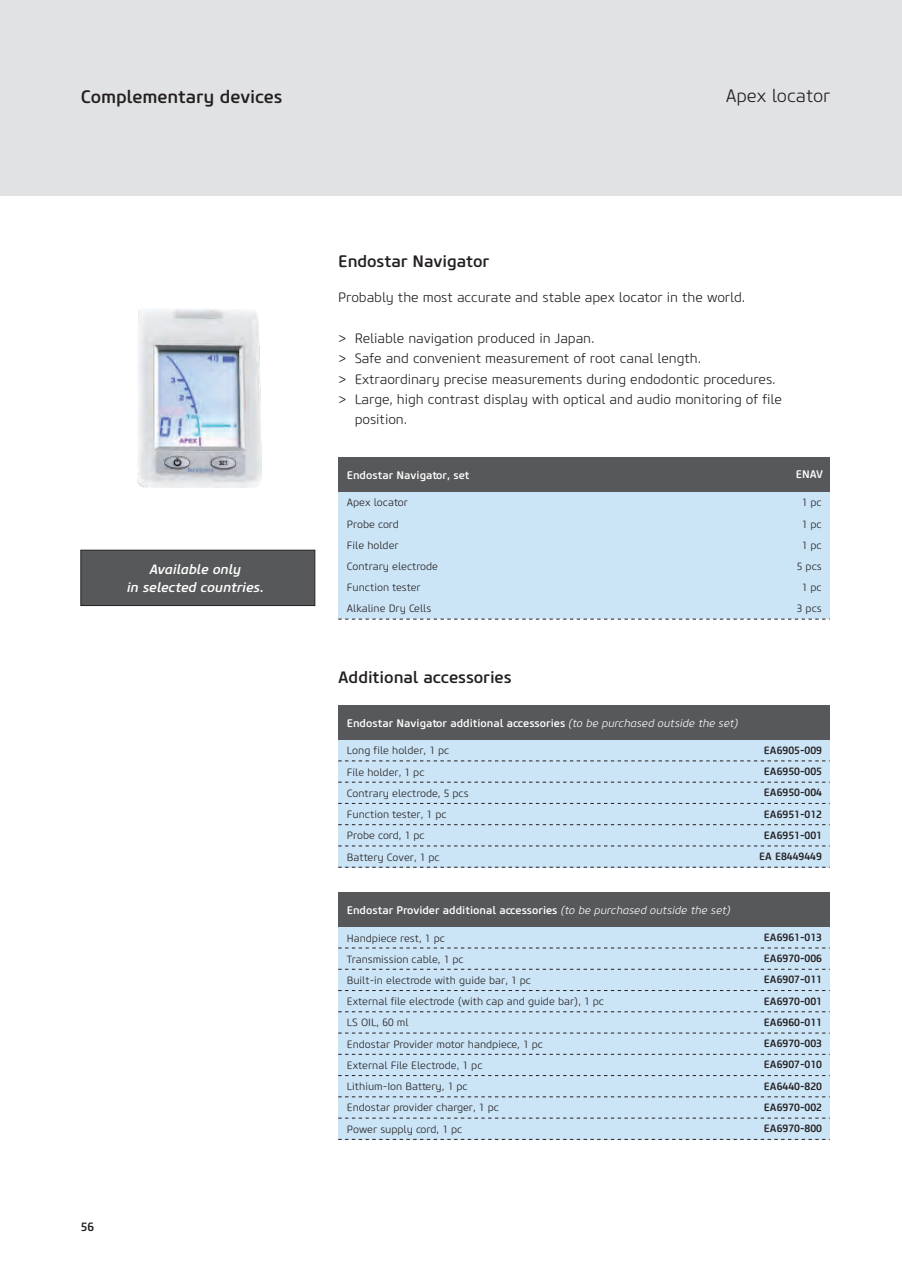
<style>
.page{position:relative;width:902px;height:1280px;background:#fff}
.page>*{position:absolute;margin:0;border:0;box-sizing:border-box;transform-origin:0 0}
.t1{font:500 18px "Core Sans M55";letter-spacing:-.005em;color:#231f20}
.t2{font:300 18px "Core Sans M35";letter-spacing:-.005em;color:#231f20}
.t3{font:500 16.5px "Core Sans M55";letter-spacing:-.005em;color:#231f20}
.t4{font:300 13.5px "Core Sans M35";letter-spacing:-.005em;color:#231f20}
.t5{font:italic 500 13.5px/18px "Core Sans M55";letter-spacing:-.005em;color:#fff;text-align:center}
.t6{font:500 12px "Core Sans M55";color:#231f20}
.t7{font:500 10.95px "Core Sans M55";color:#fff}
.t8{font:300 10.5px/21.1px "Core Sans M35";color:#231f20}
.t9{font:500 10.5px/21.1px "Core Sans M55";color:#231f20;text-align:center}
.s1{font-family:"Core Sans M35";font-weight:300;font-style:italic}
</style>
<div class="page">
<div style="left:0;top:0;width:901px;height:196px;background:#e1e2e4"></div>
<div style="left:338px;top:491px;width:491px;height:22px;background:#cbe4f6"></div>
<div style="left:338px;top:513px;width:491px;height:21px;background:#cbe4f6"></div>
<div style="left:338px;top:534px;width:491px;height:21px;background:#cbe4f6"></div>
<div style="left:338px;top:555px;width:491px;height:22px;background:#cbe4f6"></div>
<div style="left:338px;top:577px;width:491px;height:21px;background:#cbe4f6"></div>
<div style="left:338px;top:598px;width:491px;height:21px;background:#cbe4f6"></div>
<div style="left:338px;top:457px;width:491px;height:34px;background:#57585a"></div>
<svg style="left:338px;top:619px;width:491px;height:1px"></svg>
<div style="left:81px;top:550px;width:234px;height:56px;background:#57585a;border:1px solid #231f20"></div>
<img style="left:137px;top:308px;width:125px;height:180px">
<div style="left:338px;top:740px;width:491px;height:21px;background:#cbe4f6"></div>
<div style="left:338px;top:927px;width:491px;height:21px;background:#cbe4f6"></div>
<div style="left:338px;top:761px;width:491px;height:21px;background:#cbe4f6"></div>
<div style="left:338px;top:948px;width:491px;height:21px;background:#cbe4f6"></div>
<div style="left:338px;top:782px;width:491px;height:21px;background:#cbe4f6"></div>
<div style="left:338px;top:969px;width:491px;height:21px;background:#cbe4f6"></div>
<div style="left:338px;top:803px;width:491px;height:22px;background:#cbe4f6"></div>
<div style="left:338px;top:990px;width:491px;height:22px;background:#cbe4f6"></div>
<div style="left:338px;top:825px;width:491px;height:21px;background:#cbe4f6"></div>
<div style="left:338px;top:1012px;width:491px;height:21px;background:#cbe4f6"></div>
<div style="left:338px;top:846px;width:491px;height:21px;background:#cbe4f6"></div>
<div style="left:338px;top:1033px;width:491px;height:21px;background:#cbe4f6"></div>
<div style="left:338px;top:1054px;width:491px;height:21px;background:#cbe4f6"></div>
<div style="left:338px;top:1075px;width:491px;height:22px;background:#cbe4f6"></div>
<div style="left:338px;top:1097px;width:491px;height:21px;background:#cbe4f6"></div>
<div style="left:338px;top:1118px;width:491px;height:21px;background:#cbe4f6"></div>
<div style="left:338px;top:706px;width:491px;height:34px;background:#57585a"></div>
<div style="left:338px;top:893px;width:491px;height:34px;background:#57585a"></div>
<svg style="left:338px;top:782px;width:491px;height:1px"></svg>
<svg style="left:338px;top:969px;width:491px;height:1px"></svg>
<svg style="left:338px;top:803px;width:491px;height:1px"></svg>
<svg style="left:338px;top:990px;width:491px;height:1px"></svg>
<svg style="left:338px;top:824px;width:491px;height:1px"></svg>
<svg style="left:338px;top:1011px;width:491px;height:1px"></svg>
<svg style="left:338px;top:846px;width:491px;height:1px"></svg>
<svg style="left:338px;top:1033px;width:491px;height:1px"></svg>
<svg style="left:338px;top:867px;width:491px;height:1px"></svg>
<svg style="left:338px;top:1054px;width:491px;height:1px"></svg>
<svg style="left:338px;top:1075px;width:491px;height:1px"></svg>
<svg style="left:338px;top:1096px;width:491px;height:1px"></svg>
<svg style="left:338px;top:1118px;width:491px;height:1px"></svg>
<svg style="left:338px;top:1139px;width:491px;height:1px"></svg>
<svg style="left:338px;top:760px;width:491px;height:1px"></svg>
<svg style="left:338px;top:948px;width:491px;height:1px"></svg>
<p class="t1" style="left:81px;top:90px;width:203px">Complementary devices</p>
<p class="t2" style="left:725px;top:89px;width:106px">Apex locator</p>
<p class="t3" style="left:338px;top:255px;width:152px">Endostar Navigator</p>
<p class="t5" style="left:127px;top:561px;width:138px">Available only<br>in selected countries.</p>
<p class="t6" style="left:81px;top:1222px;width:15px">56</p>
<p class="t4" style="left:338px;top:292px;width:408px">Probably the most accurate and stable apex locator in the world.</p>
<p class="t4" style="left:338px;top:333px;width:258px">&gt; Reliable navigation produced in Japan.</p>
<p class="t4" style="left:338px;top:353px;width:364px">&gt; Safe and convenient measurement of root canal length.</p>
<p class="t4" style="left:338px;top:374px;width:439px">&gt; Extraordinary precise measurements during endodontic procedures.</p>
<p class="t4" style="left:338px;top:394px;width:445px">&gt; Large, high contrast display with optical and audio monitoring of file</p>
<p class="t4" style="left:355px;top:415px;width:54px">position.</p>
<p class="t7" style="left:347px;top:471px;width:124px">Endostar Navigator, set</p>
<p class="t8" style="left:347px;top:493px;width:93px">Apex locator<br>Probe cord<br>File holder<br>Contrary electrode<br>Function tester<br>Alkaline Dry Cells</p>
<p class="t8" style="left:796px;top:493px;width:26px;text-align:center">1 pc<br>1 pc<br>1 pc<br>5 pcs<br>1 pc<br>3 pcs</p>
<p class="t7" style="left:795px;top:470px;width:29px">ENAV</p>
<p class="t3" style="left:338px;top:671px;width:175px">Additional accessories</p>
<p class="t7" style="left:347px;top:719px;width:393px">Endostar Navigator additional accessories <span class="s1">(to be purchased outside the set)</span></p>
<p class="t8" style="left:347px;top:741px;width:123px">Long file holder, 1 pc<br>File holder, 1 pc<br>Contrary electrode, 5 pcs<br>Function tester, 1 pc<br>Probe cord, 1 pc<br>Battery Cover, 1 pc</p>
<p class="t7" style="left:347px;top:906px;width:385px">Endostar Provider additional accessories <span class="s1">(to be purchased outside the set)</span></p>
<p class="t8" style="left:347px;top:928px;width:259px">Handpiece rest, 1 pc<br>Transmission cable, 1 pc<br>Built-in electrode with guide bar, 1 pc<br>External file electrode (with cap and guide bar), 1 pc<br>LS OIL, 60 ml<br>Endostar Provider motor handpiece, 1 pc<br>External File Electrode, 1 pc<br>Lithium-Ion Battery, 1 pc<br>Endostar provider charger, 1 pc<br>Power supply cord, 1 pc</p>
<p class="t9" style="left:759px;top:740px;width:64px">EA6905-009<br>EA6950-005<br>EA6950-004<br>EA6951-012<br>EA6951-001<br>EA E8449449</p>
<p class="t9" style="left:763px;top:928px;width:60px;text-align:justify">EA6961-013<br>EA6970-006<br>EA6907-011<br>EA6970-001<br>EA6960-011<br>EA6970-003<br>EA6907-010<br>EA6440-820<br>EA6970-002<br>EA6970-800</p>
</div>
